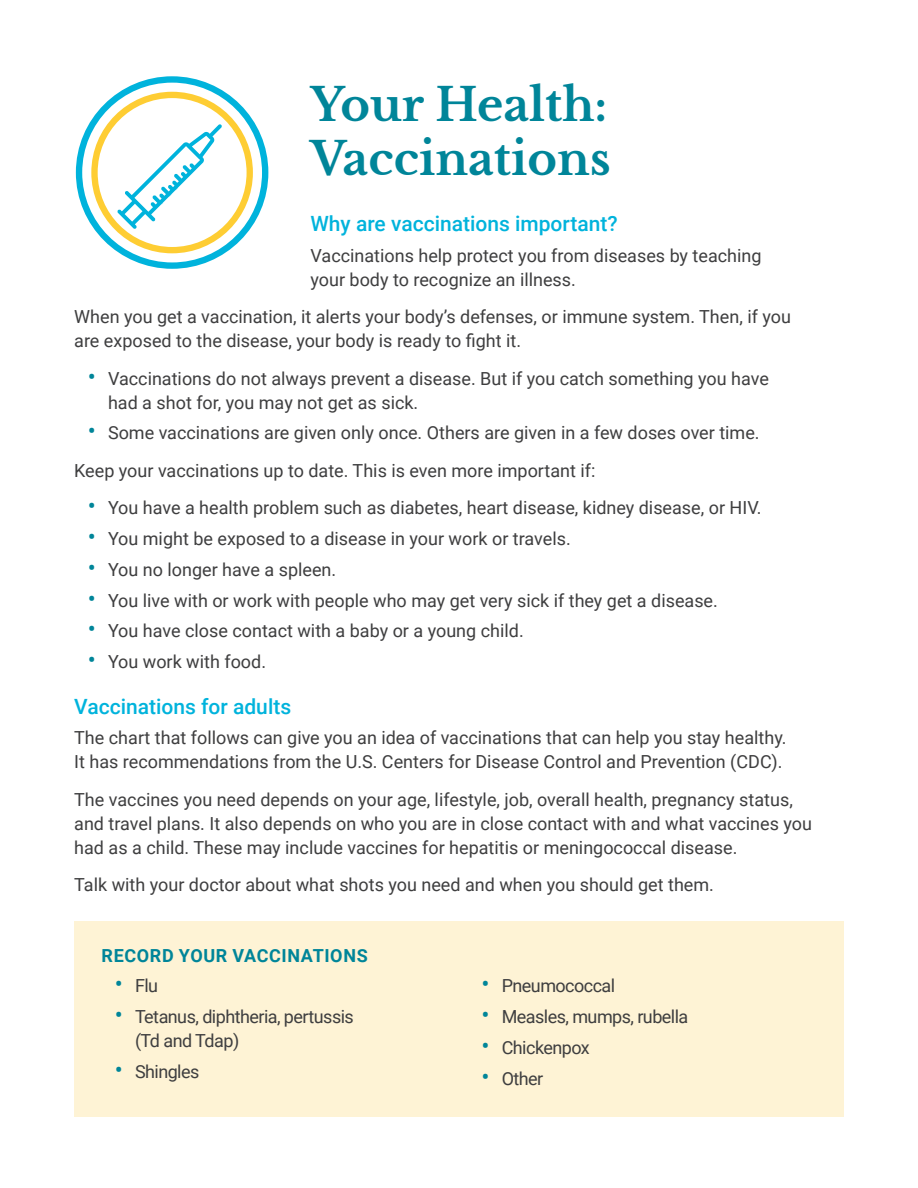
<style>
.page{position:relative;width:918px;height:1188px;background:#fff}
.page>*{position:absolute;margin:0;border:0;box-sizing:border-box;transform-origin:0 0}
.t1{font:700 45px/54px "Libre Baskerville";color:#008599}
.t2{font:500 21px "Roboto";color:#00b3dc}
.t3{font:18px/24px "Roboto";color:#3e3e3f}
.t4{font:18px/24px "Roboto";letter-spacing:-.03em;color:#3e3e3f}
.t5{font:700 18px "Roboto";letter-spacing:.035em;color:#008599}
.s1{font-size:24px;color:#008599}
</style>
<div class="page">
<div style="left:76px;top:76px;width:192px;height:193px;border:6px solid #00b3dc;border-radius:50%"></div>
<div style="left:91px;top:92px;width:162px;height:161px;border:6px solid #fecd33;border-radius:50%"></div>
<svg style="left:117px;top:124px;width:105px;height:105px"></svg>
<div style="left:74px;top:921px;width:770px;height:196px;background:#fef3d5"></div>
<h1 class="t1" style="left:310px;top:78px;width:302px">Your Health:<br>Vaccinations</h1>
<p class="t2" style="left:310px;top:209px;width:309px">Why are vaccinations important?</p>
<p class="t3" style="left:310px;top:243px;width:453px">Vaccinations help protect you from diseases by teaching your body to recognize an illness.</p>
<p class="t3" style="left:74px;top:304px;width:718px">When you get a vaccination, it alerts your body’s defenses, or immune system. Then, if you are exposed to the disease, your body is ready to fight it.</p>
<p class="t3" style="left:108px;top:366px;width:662px;text-indent:-20px"><span class="s1">•</span> Vaccinations do not always prevent a disease. But if you catch something you have had a shot for, you may not get as sick.</p>
<p class="t3" style="left:74px;top:414px;width:687px;line-height:37.5px;text-indent:14px"><span class="s1">•</span> Some vaccinations are given only once. Others are given in a few doses over time.<br>Keep your vaccinations up to date. This is even more important if:</p>
<p class="t3" style="left:88px;top:495px;width:675px"><span class="s1">•</span> You have a health problem such as diabetes, heart disease, kidney disease, or HIV.</p>
<p class="t3" style="left:88px;top:526px;width:485px"><span class="s1">•</span> You might be exposed to a disease in your work or travels.</p>
<p class="t3" style="left:88px;top:557px;width:250px"><span class="s1">•</span> You no longer have a spleen.</p>
<p class="t3" style="left:88px;top:588px;width:632px"><span class="s1">•</span> You live with or work with people who may get very sick if they get a disease.</p>
<p class="t3" style="left:88px;top:618px;width:438px"><span class="s1">•</span> You have close contact with a baby or a young child.</p>
<p class="t3" style="left:88px;top:649px;width:180px"><span class="s1">•</span> You work with food.</p>
<p class="t2" style="left:74px;top:691px;width:218px">Vaccinations for adults</p>
<p class="t3" style="left:74px;top:725px;width:714px">The chart that follows can give you an idea of vaccinations that can help you stay healthy.<br>It has recommendations from the U.S. Centers for Disease Control and Prevention (CDC).</p>
<p class="t3" style="left:74px;top:787px;width:739px">The vaccines you need depends on your age, lifestyle, job, overall health, pregnancy status, and travel plans. It also depends on who you are in close contact with and what vaccines you had as a child. These may include vaccines for hepatitis or meningococcal disease.</p>
<p class="t3" style="left:74px;top:872px;width:641px">Talk with your doctor about what shots you need and when you should get them.</p>
<p class="t5" style="left:102px;top:942px;width:268px">RECORD YOUR VACCINATIONS</p>
<p class="t3" style="left:115px;top:973px;width:45px"><span class="s1">•</span> Flu</p>
<p class="t4" style="left:135px;top:1004px;width:220px;text-indent:-20px"><span class="s1">•</span> Tetanus, diphtheria, pertussis (Td and Tdap)</p>
<p class="t4" style="left:115px;top:1059px;width:86px"><span class="s1">•</span> Shingles</p>
<p class="t4" style="left:482px;top:973px;width:135px"><span class="s1">•</span> Pneumococcal</p>
<p class="t4" style="left:482px;top:1004px;width:208px"><span class="s1">•</span> Measles, mumps, rubella</p>
<p class="t4" style="left:482px;top:1035px;width:110px"><span class="s1">•</span> Chickenpox</p>
<p class="t3" style="left:482px;top:1065px;width:63px"><span class="s1">•</span> Other</p>
</div>
